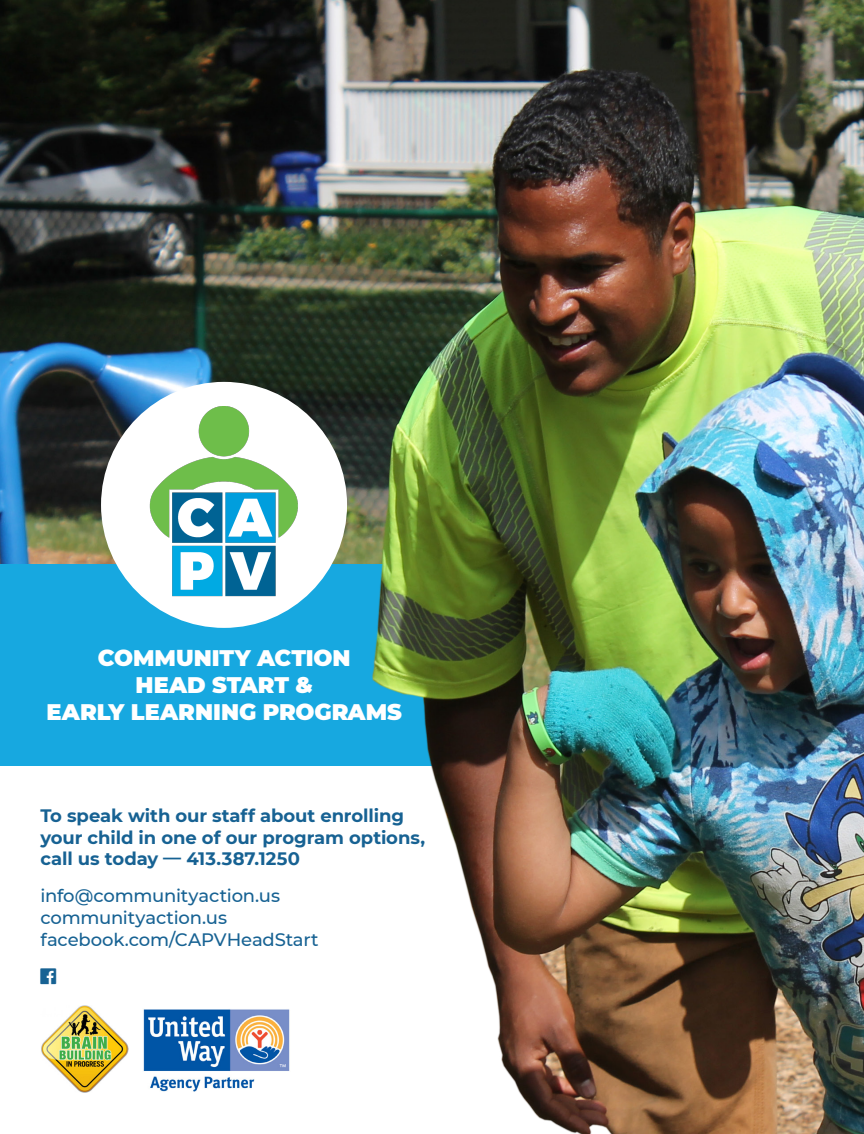
<style>
.page{position:relative;width:864px;height:1134px;background:#fff}
.page>*{position:absolute;margin:0;border:0;box-sizing:border-box;transform-origin:0 0}
.t1{font:900 22.5px "Montserrat";color:#fff}
.t2{font:700 18px "Montserrat";letter-spacing:-.005em;color:#176293}
.t3{font:500 18px "Montserrat";letter-spacing:-.01em;color:#176293}
</style>
<div class="page">
<img style="left:0;top:0;width:356px;height:407px">
<img style="left:41px;top:1005px;width:88px;height:87px">
<img style="left:143px;top:1009px;width:147px;height:82px">
<div style="left:0;top:565px;width:792px;height:201px;background:#17a8e0"></div>
<div style="left:101px;top:382px;width:246px;height:246px;background:#fff;border-radius:50%"></div>
<img style="left:0;top:407px;width:356px;height:215px">
<img style="left:356px;top:0;width:508px;height:1134px">
<p class="t1" style="left:98px;top:641px;width:254px">COMMUNITY ACTION</p>
<p class="t1" style="left:136px;top:668px;width:179px">HEAD START &amp;</p>
<p class="t1" style="left:47px;top:695px;width:357px">EARLY LEARNING PROGRAMS</p>
<p class="t2" style="left:40px;top:803px;width:365px">To speak with our staff about enrolling</p>
<p class="t2" style="left:40px;top:824px;width:386px">your child in one of our program options,</p>
<p class="t2" style="left:40px;top:846px;width:261px">call us today — 413.387.1250</p>
<p class="t3" style="left:40px;top:883px;width:241px">info@communityaction.us</p>
<p class="t3" style="left:40px;top:905px;width:188px">communityaction.us</p>
<p class="t3" style="left:40px;top:927px;width:280px">facebook.com/CAPVHeadStart</p>
</div>
